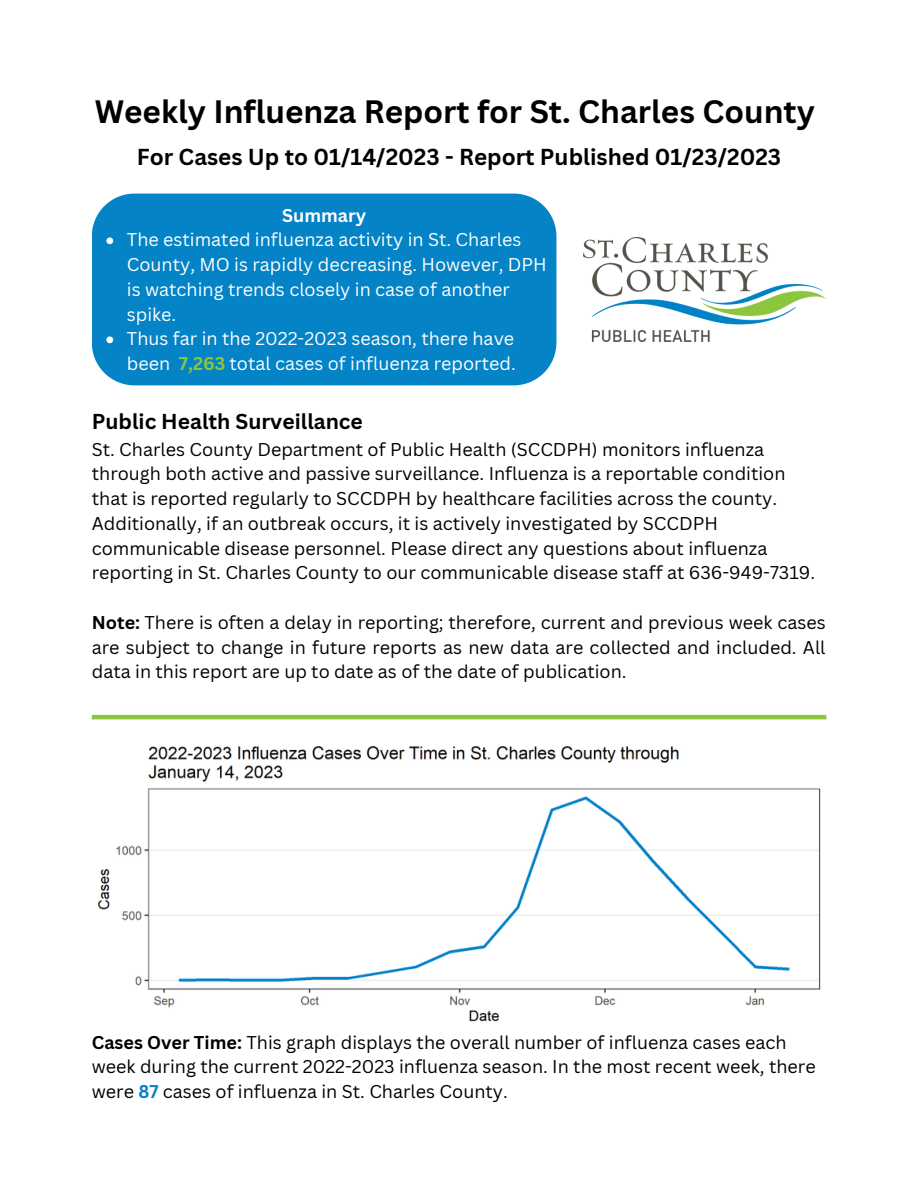
<style>
.page{position:relative;width:918px;height:1188px;background:#fff}
.page>*{position:absolute;margin:0;border:0;box-sizing:border-box;transform-origin:0 0}
.t1{font:700 31.5px "Canva Sans";color:#000}
.t2{font:700 22.5px "Canva Sans";color:#000}
.t3{font:700 21px "Canva Sans";color:#000}
.t4{font:18px/24.8px "Canva Sans";color:#000}
.t5{font:18px/24.8px "Canva Sans";color:#fff}
.t6{font:700 18px "Canva Sans";color:#fff}
.s1{font-weight:700;color:#8cc63e}
.s2{font-weight:700}
.s3{font-weight:700;color:#0483c7}
</style>
<div class="page">
<div style="left:92px;top:194px;width:464px;height:191px;background:#0483c7"></div>
<svg style="left:106px;top:237px;width:7px;height:7px"></svg>
<svg style="left:106px;top:336px;width:7px;height:7px"></svg>
<img style="left:584px;top:238px;width:242px;height:103px">
<img style="left:98px;top:746px;width:723px;height:276px">
<hr style="left:92px;top:715px;width:734px;height:4px;background:#8cc63e">
<h1 class="t1" style="left:95px;top:89px;width:722px">Weekly Influenza Report for St. Charles County</h1>
<p class="t2" style="left:137px;top:141px;width:646px">For Cases Up to 01/14/2023 - Report Published 01/23/2023</p>
<p class="t6" style="left:282px;top:202px;width:85px">Summary</p>
<p class="t5" style="left:127px;top:227px;width:421px">The estimated influenza activity in St. Charles County, MO is rapidly decreasing. However, DPH is watching trends closely in case of another spike.<br>Thus far in the 2022-2023 season, there have been <span class="s1">7,263</span> total cases of influenza reported.</p>
<p class="t3" style="left:92px;top:406px;width:273px">Public Health Surveillance</p>
<p class="t4" style="left:92px;top:436px;width:725px">St. Charles County Department of Public Health (SCCDPH) monitors influenza through both active and passive surveillance. Influenza is a reportable condition that is reported regularly to SCCDPH by healthcare facilities across the county.<br>Additionally, if an outbreak occurs, it is actively investigated by SCCDPH communicable disease personnel. Please direct any questions about influenza reporting in St. Charles County to our communicable disease staff at 636-949-7319.</p>
<p class="t4" style="left:92px;top:609px;width:735px;text-align:justify"><span class="s2">Note:</span> There is often a delay in reporting; therefore, current and previous week cases are subject to change in future reports as new data are collected and included. All data in this report are up to date as of the date of publication.</p>
<p class="t4" style="left:92px;top:1029px;width:725px"><span class="s2">Cases Over Time:</span> This graph displays the overall number of influenza cases each week during the current 2022-2023 influenza season. In the most recent week, there were <span class="s3">87</span> cases of influenza in St. Charles County.</p>
</div>
